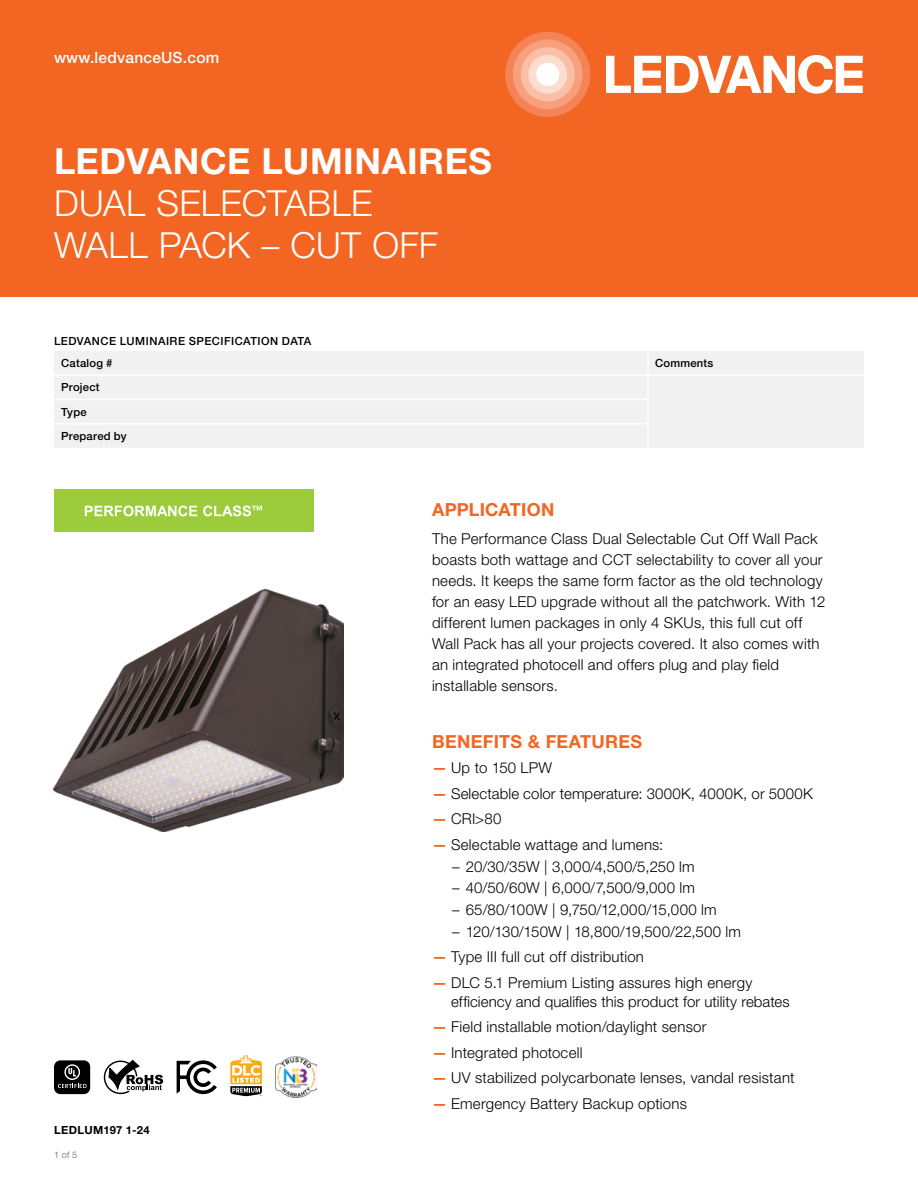
<style>
.page{position:relative;width:918px;height:1188px;background:#fff}
.page>*{position:absolute;margin:0;border:0;box-sizing:border-box;transform-origin:0 0}
.t1{font:300 36px/42px "Helvetica Neue LT Std";letter-spacing:.005em;color:#fff}
.t2{font:700 36px "Helvetica Neue LT Std";letter-spacing:.015em;color:#fff}
.t3{font:700 18px "Helvetica Neue LT Std";letter-spacing:.015em;color:#f26522}
.t4{font:500 15.6px "Helvetica Neue LT Std";letter-spacing:.015em;color:#fff}
.t5{font:300 15px/21px "Helvetica Neue LT Std";letter-spacing:.015em;color:#000}
.t6{font:500 11.25px/24.3px "Helvetica Neue LT Std";letter-spacing:.025em;color:#000}
.t7{font:700 11.25px "Helvetica Neue LT Std";letter-spacing:.03em;color:#000}
.t8{font:300 9px "Helvetica Neue LT Std";color:#58595b}
.s1{font-weight:700;color:#f26522}
</style>
<div class="page">
<div style="left:0;top:0;width:918px;height:297px;background:#f26522"></div>
<svg style="left:606px;top:55px;width:257px;height:39px"></svg>
<div style="left:505px;top:32px;width:85px;height:85px;background:#f58357;border-radius:50%"></div>
<div style="left:513px;top:40px;width:70px;height:69px;background:#f8a07c;border-radius:50%"></div>
<div style="left:521px;top:47px;width:54px;height:54px;background:#fbbea7;border-radius:50%"></div>
<div style="left:528px;top:55px;width:39px;height:39px;background:#fdddce;border-radius:50%"></div>
<div style="left:536px;top:63px;width:23px;height:23px;background:#fff;border-radius:50%"></div>
<svg style="left:104px;top:1060px;width:59px;height:34px"></svg>
<svg style="left:177px;top:1060px;width:40px;height:34px"></svg>
<img style="left:275px;top:1057px;width:41px;height:41px">
<div style="left:54px;top:1060px;width:36px;height:34px;background:#000;border-radius:6px"></div>
<svg style="left:58px;top:1064px;width:29px;height:24px"></svg>
<svg style="left:230px;top:1055px;width:32px;height:41px"></svg>
<div style="left:54px;top:490px;width:259px;height:42px;background:#9ccb3b"></div>
<svg style="left:85px;top:506px;width:112px;height:10px"></svg>
<svg style="left:203px;top:506px;width:59px;height:10px"></svg>
<img style="left:54px;top:590px;width:290px;height:241px">
<div style="left:54px;top:351px;width:810px;height:97px;background:#f1f1f2"></div>
<hr style="left:647px;top:351px;width:2px;height:23px;background:#fff">
<hr style="left:54px;top:374px;width:594px;height:2px;background:#fff">
<hr style="left:648px;top:374px;width:216px;height:2px;background:#fff">
<hr style="left:647px;top:376px;width:2px;height:23px;background:#fff">
<hr style="left:54px;top:399px;width:595px;height:1px;background:#fff">
<hr style="left:647px;top:400px;width:2px;height:23px;background:#fff">
<hr style="left:54px;top:423px;width:595px;height:2px;background:#fff">
<hr style="left:647px;top:425px;width:2px;height:23px;background:#fff">
<p class="t4" style="left:54px;top:49px;width:167px">www.ledvanceUS.com</p>
<h1 class="t2" style="left:54px;top:139px;width:439px">LEDVANCE LUMINAIRES</h1>
<h1 class="t1" style="left:54px;top:182px;width:386px">DUAL SELECTABLE<br>WALL PACK – CUT OFF</h1>
<p class="t6" style="left:61px;top:330px;width:252px;line-height:22.2px;text-indent:-7px">LEDVANCE LUMINAIRE SPECIFICATION DATA<br>Catalog #</p>
<p class="t6" style="left:61px;top:375px;width:67px">Project<br>Type<br>Prepared by</p>
<p class="t6" style="left:655px;top:351px;width:60px">Comments</p>
<p class="t3" style="left:432px;top:499px;width:124px">APPLICATION</p>
<p class="t5" style="left:432px;top:528px;width:395px">The Performance Class Dual Selectable Cut Off Wall Pack boasts both wattage and CCT selectability to cover all your needs. It keeps the same form factor as the old technology for an easy LED upgrade without all the patchwork. With 12 different lumen packages in only 4 SKUs, this full cut off Wall Pack has all your projects covered. It also comes with an integrated photocell and offers plug and play field installable sensors.</p>
<p class="t7" style="left:54px;top:1123px;width:97px">LEDLUM197 1-24</p>
<p class="t8" style="left:54px;top:1149px;width:25px">1 of 5</p>
<p class="t3" style="left:432px;top:730px;width:212px">BENEFITS &amp; FEATURES</p>
<p class="t5" style="left:432px;top:757px;width:122px"><span class="s1">—</span> Up to 150 LPW</p>
<p class="t5" style="left:432px;top:783px;width:382px"><span class="s1">—</span> Selectable color temperature: 3000K, 4000K, or 5000K</p>
<p class="t5" style="left:432px;top:808px;width:71px"><span class="s1">—</span> CRI&gt;80</p>
<p class="t5" style="left:432px;top:834px;width:233px"><span class="s1">—</span> Selectable wattage and lumens:</p>
<p class="t5" style="left:452px;top:855px;width:244px">– 20/30/35W | 3,000/4,500/5,250 lm</p>
<p class="t5" style="left:452px;top:877px;width:244px">– 40/50/60W | 6,000/7,500/9,000 lm</p>
<p class="t5" style="left:452px;top:899px;width:266px">– 65/80/100W | 9,750/12,000/15,000 lm</p>
<p class="t5" style="left:452px;top:921px;width:290px">– 120/130/150W | 18,800/19,500/22,500 lm</p>
<p class="t5" style="left:432px;top:946px;width:214px"><span class="s1">—</span> Type III full cut off distribution</p>
<p class="t5" style="left:451px;top:973px;width:340px;line-height:18.8px;text-indent:-19px"><span class="s1">—</span> DLC 5.1 Premium Listing assures high energy efficiency and qualifies this product for utility rebates</p>
<p class="t5" style="left:432px;top:1016px;width:276px"><span class="s1">—</span> Field installable motion/daylight sensor</p>
<p class="t5" style="left:432px;top:1041px;width:152px"><span class="s1">—</span> Integrated photocell</p>
<p class="t5" style="left:432px;top:1067px;width:364px"><span class="s1">—</span> UV stabilized polycarbonate lenses, vandal resistant</p>
<p class="t5" style="left:432px;top:1092px;width:256px"><span class="s1">—</span> Emergency Battery Backup options</p>
</div>
